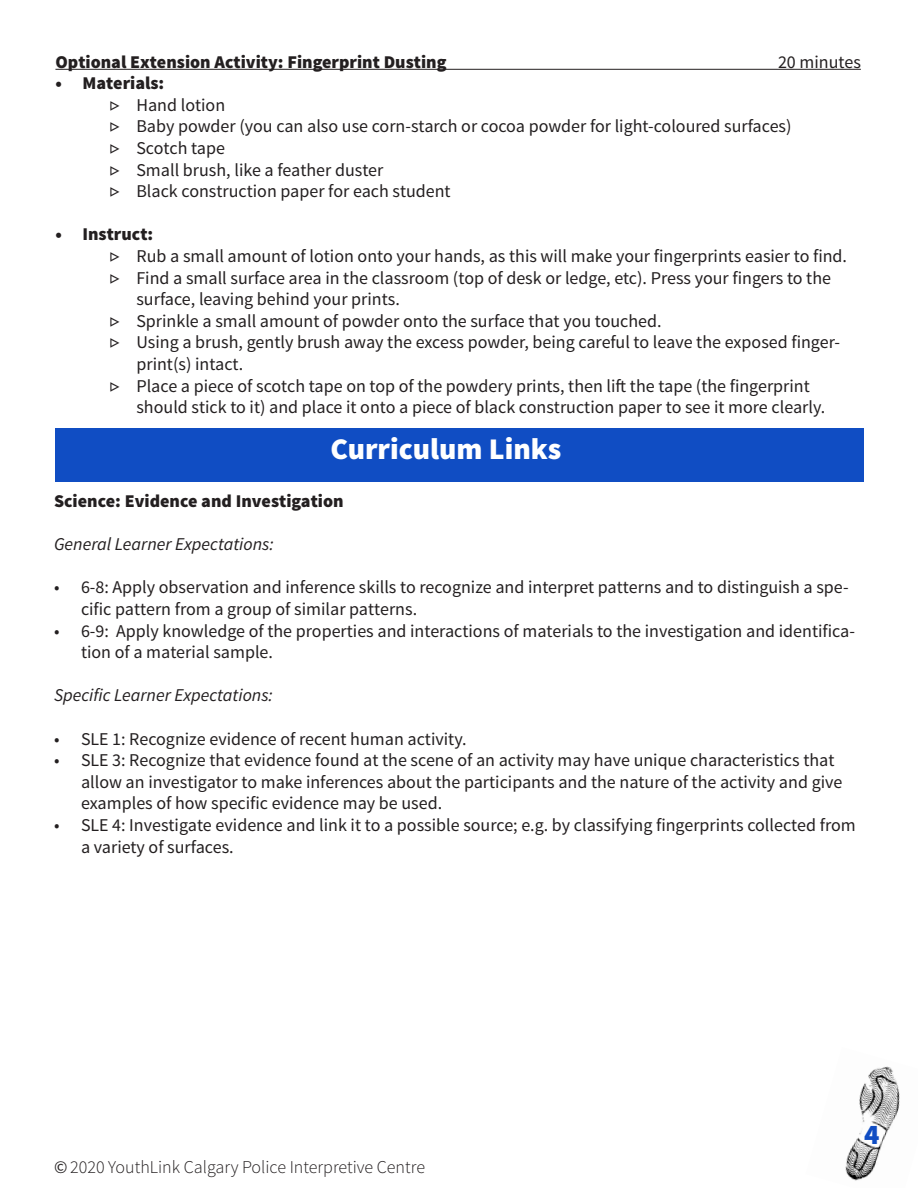
<style>
.page{position:relative;width:918px;height:1188px;background:#fff}
.page>*{position:absolute;margin:0;border:0;box-sizing:border-box;transform-origin:0 0}
.t1{font:900 30px "Source Sans Pro";color:#fff}
.t2{font:900 28.5px "Source Sans Pro";color:#104dc3}
.t3{font:18px/21.6px "Source Sans Pro";color:#231f20}
.t4{font:900 18px "Source Sans Pro";color:#231f20}
.t5{font:italic 18px "Source Sans Pro";color:#231f20}
.t6{font:300 18px "Source Sans Pro";color:#231f20}
.s1{font-weight:400}
</style>
<div class="page">
<hr style="left:55px;top:69px;width:806px;height:1px;background:#231f20">
<div style="left:55px;top:428px;width:809px;height:53px;background:#104dc3"></div>
<img style="left:845px;top:1066px;width:55px;height:115px">
<p class="t4" style="left:55px;top:50px;width:393px">Optional Extension Activity: Fingerprint Dusting</p>
<p class="t3" style="left:778px;top:51px;width:84px">20 minutes</p>
<p class="t4" style="left:55px;top:71px;width:110px">• Materials:</p>
<p class="t3" style="left:109px;top:94px;width:117px">▷ Hand lotion</p>
<p class="t3" style="left:109px;top:116px;width:684px">▷ Baby powder (you can also use corn-starch or cocoa powder for light-coloured surfaces)</p>
<p class="t3" style="left:109px;top:137px;width:117px">▷ Scotch tape</p>
<p class="t3" style="left:109px;top:159px;width:276px">▷ Small brush, like a feather duster</p>
<p class="t3" style="left:109px;top:181px;width:343px">▷ Black construction paper for each student</p>
<p class="t4" style="left:55px;top:223px;width:99px">• Instruct:</p>
<p class="t3" style="left:109px;top:245px;width:739px">▷ Rub a small amount of lotion onto your hands, as this will make your fingerprints easier to find.</p>
<p class="t3" style="left:136px;top:267px;width:696px;text-indent:-27px">▷ Find a small surface area in the classroom (top of desk or ledge, etc). Press your fingers to the surface, leaving behind your prints.</p>
<p class="t3" style="left:109px;top:310px;width:554px">▷ Sprinkle a small amount of powder onto the surface that you touched.</p>
<p class="t3" style="left:136px;top:332px;width:705px;text-indent:-27px">▷ Using a brush, gently brush away the excess powder, being careful to leave the exposed finger&shy;print(s) intact.</p>
<p class="t3" style="left:136px;top:375px;width:690px;text-indent:-27px">▷ Place a piece of scotch tape on top of the powdery prints, then lift the tape (the fingerprint should stick to it) and place it onto a piece of black construction paper to see it more clearly.</p>
<p class="t1" style="left:330px;top:429px;width:233px">Curriculum Links</p>
<p class="t4" style="left:54px;top:489px;width:291px">Science: Evidence and Investigation</p>
<p class="t5" style="left:54px;top:533px;width:221px">General Learner Expectations:</p>
<p class="t3" style="left:81px;top:577px;width:769px;text-indent:-27px">• 6-8: Apply observation and inference skills to recognize and interpret patterns and to distinguish a spe&shy;cific pattern from a group of similar patterns.</p>
<p class="t3" style="left:81px;top:620px;width:776px;text-indent:-27px">• 6-9: Apply knowledge of the properties and interactions of materials to the investigation and identifica&shy;tion of a material sample.</p>
<p class="t5" style="left:54px;top:684px;width:221px">Specific Learner Expectations:</p>
<p class="t3" style="left:54px;top:728px;width:414px">• SLE 1: Recognize evidence of recent human activity.</p>
<p class="t3" style="left:81px;top:750px;width:763px;text-indent:-27px">• SLE 3: Recognize that evidence found at the scene of an activity may have unique characteristics that allow an investigator to make inferences about the participants and the nature of the activity and give examples of how specific evidence may be used.</p>
<p class="t3" style="left:81px;top:814px;width:776px;text-indent:-27px">• SLE 4: Investigate evidence and link it to a possible source; e.g. by classifying fingerprints collected from a variety of surfaces.</p>
<p class="t6" style="left:54px;top:1157px;width:373px"><span class="s1">©</span> 2020 YouthLink Calgary Police Interpretive Centre</p>
<p class="t2" style="left:864px;top:1116px;width:17px">4</p>
</div>
